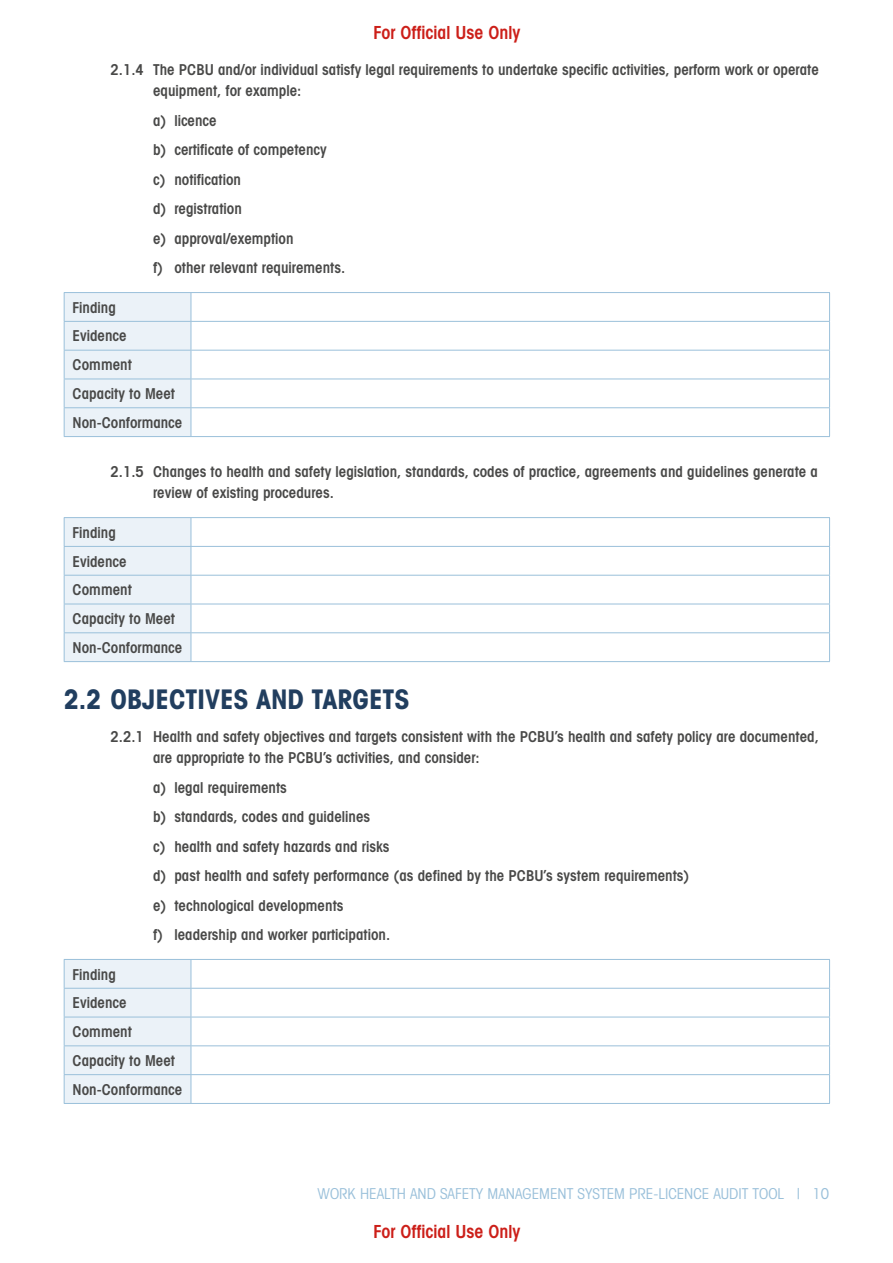
<style>
.page{position:relative;width:893px;height:1263px;background:#fff}
.page>*{position:absolute;margin:0;border:0;box-sizing:border-box;transform-origin:0 0}
.Heading_1_indent{font:700 condensed 27px "Avant Garde";color:#213e5f}
.t1{font:600 condensed 18px "Avant Garde";color:#cc1f19}
.Bold_indent{font:600 condensed 15px/21px "Avant Garde";color:#494948}
.a__indent{font:600 condensed 15px "Avant Garde";color:#494948}
.Text{font:600 condensed 15px "Avant Garde";color:#494948}
.t2{font:condensed 15px "Avant Garde";color:#9ac0da}
</style>
<div class="page">
<hr style="left:191px;top:321px;width:639px;height:1px;background:#9ac0da">
<hr style="left:191px;top:350px;width:639px;height:1px;background:#9ac0da">
<hr style="left:191px;top:379px;width:639px;height:1px;background:#9ac0da">
<hr style="left:191px;top:407px;width:639px;height:1px;background:#9ac0da">
<hr style="left:64px;top:292px;width:127px;height:1px;background:#9ac0da">
<hr style="left:191px;top:292px;width:639px;height:1px;background:#9ac0da">
<svg style="left:64px;top:293px;width:128px;height:143px;background:#e7eff6"></svg>
<svg style="left:829px;top:293px;width:1px;height:143px"></svg>
<hr style="left:64px;top:436px;width:127px;height:1px;background:#9ac0da">
<hr style="left:191px;top:436px;width:639px;height:1px;background:#9ac0da">
<hr style="left:191px;top:546px;width:639px;height:1px;background:#9ac0da">
<hr style="left:191px;top:575px;width:639px;height:1px;background:#9ac0da">
<hr style="left:191px;top:604px;width:639px;height:1px;background:#9ac0da">
<hr style="left:191px;top:632px;width:639px;height:1px;background:#9ac0da">
<hr style="left:64px;top:517px;width:127px;height:1px;background:#9ac0da">
<hr style="left:191px;top:517px;width:639px;height:1px;background:#9ac0da">
<svg style="left:64px;top:518px;width:128px;height:143px;background:#e7eff6"></svg>
<svg style="left:829px;top:518px;width:1px;height:143px"></svg>
<hr style="left:64px;top:661px;width:127px;height:1px;background:#9ac0da">
<hr style="left:191px;top:661px;width:639px;height:1px;background:#9ac0da">
<hr style="left:191px;top:988px;width:639px;height:1px;background:#9ac0da">
<hr style="left:191px;top:1017px;width:639px;height:1px;background:#9ac0da">
<hr style="left:191px;top:1045px;width:639px;height:1px;background:#9ac0da">
<hr style="left:191px;top:1074px;width:639px;height:1px;background:#9ac0da">
<hr style="left:191px;top:959px;width:639px;height:1px;background:#9ac0da">
<svg style="left:64px;top:959px;width:128px;height:144px;background:#e6eff6"></svg>
<svg style="left:829px;top:960px;width:1px;height:143px"></svg>
<hr style="left:64px;top:1103px;width:127px;height:1px;background:#9ac0da">
<hr style="left:191px;top:1103px;width:639px;height:1px;background:#9ac0da">
<p class="t1" style="left:373px;top:21px;width:148px">For Official Use Only</p>
<p class="Bold_indent" style="left:153px;top:59px;width:667px;text-indent:-43px">2.1.4 The PCBU and/or individual satisfy legal requirements to undertake specific activities, perform work or operate equipment, for example:</p>
<p class="a__indent" style="left:153px;top:111px;width:65px">a) licence</p>
<p class="a__indent" style="left:153px;top:141px;width:175px">b) certificate of competency</p>
<p class="a__indent" style="left:153px;top:170px;width:89px">c) notification</p>
<p class="a__indent" style="left:153px;top:200px;width:90px">d) registration</p>
<p class="a__indent" style="left:153px;top:229px;width:142px">e) approval/exemption</p>
<p class="a__indent" style="left:153px;top:259px;width:194px">f) other relevant requirements.</p>
<p class="Text" style="left:73px;top:298px;width:45px">Finding</p>
<p class="Text" style="left:73px;top:327px;width:56px">Evidence</p>
<p class="Text" style="left:73px;top:356px;width:61px">Comment</p>
<p class="Text" style="left:73px;top:384px;width:104px">Capacity to Meet</p>
<p class="Text" style="left:73px;top:413px;width:111px">Non-Conformance</p>
<p class="Bold_indent" style="left:153px;top:461px;width:667px;text-indent:-43px">2.1.5 Changes to health and safety legislation, standards, codes of practice, agreements and guidelines generate a review of existing procedures.</p>
<p class="Text" style="left:73px;top:523px;width:45px">Finding</p>
<p class="Text" style="left:73px;top:552px;width:56px">Evidence</p>
<p class="Text" style="left:73px;top:581px;width:61px">Comment</p>
<p class="Text" style="left:73px;top:609px;width:104px">Capacity to Meet</p>
<p class="Text" style="left:73px;top:638px;width:111px">Non-Conformance</p>
<p class="Heading_1_indent" style="left:64px;top:681px;width:347px">2.2 OBJECTIVES AND TARGETS</p>
<p class="Bold_indent" style="left:153px;top:726px;width:667px;text-indent:-43px">2.2.1 Health and safety objectives and targets consistent with the PCBU’s health and safety policy are documented, are appropriate to the PCBU’s activities, and consider:</p>
<p class="a__indent" style="left:153px;top:778px;width:135px">a) legal requirements</p>
<p class="a__indent" style="left:153px;top:808px;width:219px">b) standards, codes and guidelines</p>
<p class="a__indent" style="left:153px;top:837px;width:238px">c) health and safety hazards and risks</p>
<p class="a__indent" style="left:153px;top:867px;width:538px">d) past health and safety performance (as defined by the PCBU’s system requirements)</p>
<p class="a__indent" style="left:153px;top:896px;width:192px">e) technological developments</p>
<p class="a__indent" style="left:153px;top:926px;width:239px">f) leadership and worker participation.</p>
<p class="Text" style="left:73px;top:965px;width:45px">Finding</p>
<p class="Text" style="left:73px;top:994px;width:56px">Evidence</p>
<p class="Text" style="left:73px;top:1022px;width:61px">Comment</p>
<p class="Text" style="left:73px;top:1051px;width:104px">Capacity to Meet</p>
<p class="Text" style="left:73px;top:1080px;width:111px">Non-Conformance</p>
<p class="t2" style="left:317px;top:1184px;width:513px">WORK HEALTH AND SAFETY MANAGEMENT SYSTEM PRE-LICENCE AUDIT TOOL | 10</p>
<p class="t1" style="left:373px;top:1220px;width:148px">For Official Use Only</p>
</div>
